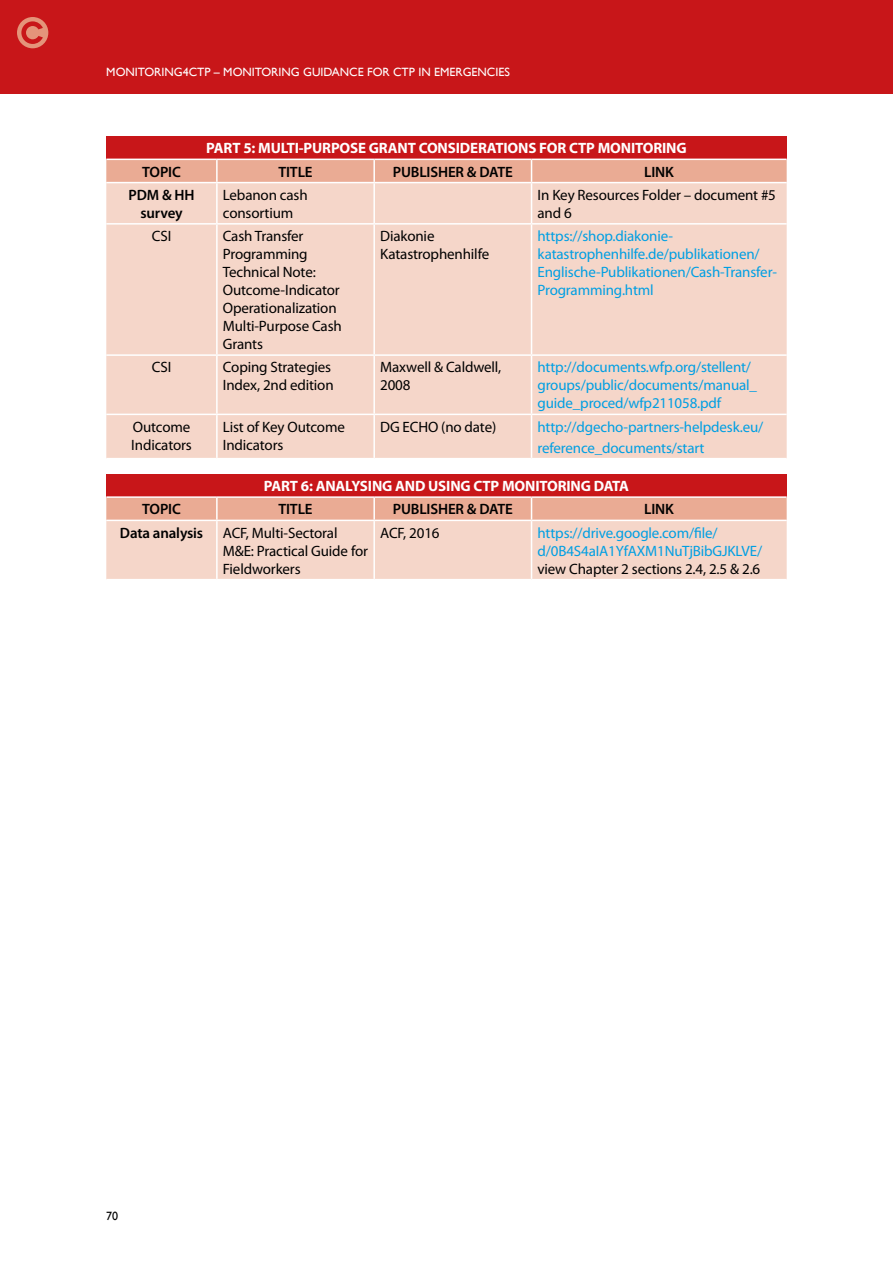
<style>
.page{position:relative;width:893px;height:1263px;background:#fff}
.page>*{position:absolute;margin:0;border:0;box-sizing:border-box;transform-origin:0 0}
.t1{font:15px/18px "Myriad Pro";letter-spacing:-.01em;color:#000}
.t2{font:15px/18px "Myriad Pro";letter-spacing:-.01em;color:#009fe3}
.t3{font:700 15px "Myriad Pro";letter-spacing:-.01em;color:#fff}
.t4{font:600 15px/18px "Myriad Pro";letter-spacing:-.01em;color:#000;text-align:center}
.t5{font:12px "Gill Sans";color:#fff}
.t6{font:12px "Gill Sans";color:#000}
</style>
<div class="page">
<div style="left:0;top:0;width:893px;height:94px;background:#c81619"></div>
<div style="left:106px;top:136px;width:681px;height:23px;background:#c81619"></div>
<div style="left:106px;top:183px;width:681px;height:275px;background:#f5d6c9"></div>
<svg style="left:106px;top:159px;width:681px;height:23px;background:#ebb09a"></svg>
<hr style="left:216px;top:183px;width:2px;height:40px;background:#fff">
<hr style="left:373px;top:183px;width:2px;height:40px;background:#fff">
<hr style="left:531px;top:183px;width:1px;height:40px;background:#fff">
<hr style="left:106px;top:223px;width:111px;height:2px;background:#fff">
<hr style="left:217px;top:223px;width:157px;height:2px;background:#fff">
<hr style="left:216px;top:225px;width:2px;height:129px;background:#fff">
<hr style="left:374px;top:223px;width:157px;height:2px;background:#fff">
<hr style="left:373px;top:225px;width:2px;height:129px;background:#fff">
<hr style="left:531px;top:223px;width:256px;height:2px;background:#fff">
<hr style="left:531px;top:225px;width:1px;height:129px;background:#fff">
<hr style="left:106px;top:354px;width:111px;height:2px;background:#fff">
<hr style="left:217px;top:354px;width:157px;height:2px;background:#fff">
<hr style="left:216px;top:356px;width:2px;height:58px;background:#fff">
<hr style="left:374px;top:354px;width:157px;height:2px;background:#fff">
<hr style="left:373px;top:356px;width:2px;height:58px;background:#fff">
<hr style="left:531px;top:354px;width:256px;height:2px;background:#fff">
<hr style="left:531px;top:356px;width:1px;height:58px;background:#fff">
<hr style="left:106px;top:414px;width:111px;height:1px;background:#fff">
<hr style="left:217px;top:414px;width:157px;height:1px;background:#fff">
<hr style="left:216px;top:415px;width:2px;height:43px;background:#fff">
<hr style="left:374px;top:414px;width:157px;height:1px;background:#fff">
<hr style="left:373px;top:415px;width:2px;height:43px;background:#fff">
<hr style="left:531px;top:414px;width:256px;height:1px;background:#fff">
<hr style="left:531px;top:415px;width:1px;height:43px;background:#fff">
<div style="left:106px;top:474px;width:681px;height:23px;background:#c81619"></div>
<hr style="left:106px;top:496px;width:111px;height:2px;background:#fff">
<hr style="left:217px;top:496px;width:157px;height:2px;background:#fff">
<hr style="left:374px;top:496px;width:157px;height:2px;background:#fff">
<hr style="left:531px;top:496px;width:256px;height:2px;background:#fff">
<svg style="left:106px;top:497px;width:681px;height:82px;background:#f2cbbb"></svg>
<hr style="left:106px;top:520px;width:111px;height:1px;background:#fff">
<hr style="left:217px;top:520px;width:157px;height:1px;background:#fff">
<hr style="left:216px;top:521px;width:2px;height:58px;background:#fff">
<hr style="left:374px;top:520px;width:157px;height:1px;background:#fff">
<hr style="left:373px;top:521px;width:2px;height:58px;background:#fff">
<hr style="left:531px;top:520px;width:256px;height:1px;background:#fff">
<hr style="left:531px;top:521px;width:1px;height:58px;background:#fff">
<div style="left:17px;top:17px;width:31px;height:31px;background:#e4947a;border-radius:50%"></div>
<svg style="left:21px;top:21px;width:22px;height:23px"></svg>
<p class="t5" style="left:106px;top:65px;width:405px">MONITORING4CTP – MONITORING GUIDANCE FOR CTP IN EMERGENCIES</p>
<p class="t3" style="left:206px;top:138px;width:482px">PART 5: MULTI-PURPOSE GRANT CONSIDERATIONS FOR CTP MONITORING</p>
<p class="t4" style="left:142px;top:162px;width:40px">TOPIC</p>
<p class="t4" style="left:278px;top:162px;width:36px">TITLE</p>
<p class="t4" style="left:393px;top:162px;width:122px">PUBLISHER &amp; DATE</p>
<p class="t4" style="left:644px;top:162px;width:31px">LINK</p>
<p class="t4" style="left:129px;top:185px;width:68px">PDM &amp; HH survey</p>
<p class="t1" style="left:223px;top:186px;width:86px">Lebanon cash consortium</p>
<p class="t1" style="left:537px;top:186px;width:240px">In Key Resources Folder – document #5 and 6</p>
<p class="t1" style="left:152px;top:227px;width:21px">CSI</p>
<p class="t1" style="left:223px;top:227px;width:120px">Cash Transfer<br>Programming<br>Technical Note:<br>Outcome-Indicator<br>Operationalization<br>Multi-Purpose Cash<br>Grants</p>
<p class="t1" style="left:380px;top:227px;width:111px">Diakonie<br>Katastrophenhilfe</p>
<p class="t2" style="left:537px;top:227px;width:241px">https://shop.diakonie&shy;katastrophenhilfe.de/publikationen/<br>Englische-Publikationen/Cash-Transfer-<br>Programming.html</p>
<p class="t1" style="left:152px;top:358px;width:21px">CSI</p>
<p class="t1" style="left:223px;top:358px;width:112px">Coping Strategies<br>Index, 2nd edition</p>
<p class="t1" style="left:380px;top:358px;width:123px">Maxwell &amp; Caldwell,<br>2008</p>
<p class="t2" style="left:537px;top:358px;width:221px">http://documents.wfp.org/stellent/ groups/public/documents/manual_ guide_proced/wfp211058.pdf</p>
<p class="t1" style="left:131px;top:417px;width:62px">Outcome<br>Indicators</p>
<p class="t1" style="left:223px;top:417px;width:124px">List of Key Outcome<br>Indicators</p>
<p class="t1" style="left:380px;top:417px;width:118px">DG ECHO (no date)</p>
<p class="t2" style="left:537px;top:416px;width:227px;line-height:21px">http://dgecho-partners-helpdesk.eu/ reference_documents/start</p>
<p class="t3" style="left:264px;top:476px;width:367px">PART 6: ANALYSING AND USING CTP MONITORING DATA</p>
<p class="t4" style="left:142px;top:500px;width:40px">TOPIC</p>
<p class="t4" style="left:278px;top:500px;width:36px">TITLE</p>
<p class="t4" style="left:393px;top:500px;width:122px">PUBLISHER &amp; DATE</p>
<p class="t4" style="left:644px;top:500px;width:31px">LINK</p>
<p class="t4" style="left:120px;top:523px;width:85px">Data analysis</p>
<p class="t1" style="left:223px;top:523px;width:147px">ACF, Multi-Sectoral<br>M&amp;E: Practical Guide for<br>Fieldworkers</p>
<p class="t1" style="left:380px;top:523px;width:61px">ACF, 2016</p>
<p class="t2" style="left:537px;top:523px;width:226px">https://drive.google.com/file/ d/0B4S4aIA1YfAXM1NuTjBibGJKLVE/</p>
<p class="t1" style="left:537px;top:559px;width:224px">view Chapter 2 sections 2.4, 2.5 &amp; 2.6</p>
<p class="t6" style="left:106px;top:1209px;width:13px">70</p>
</div>
